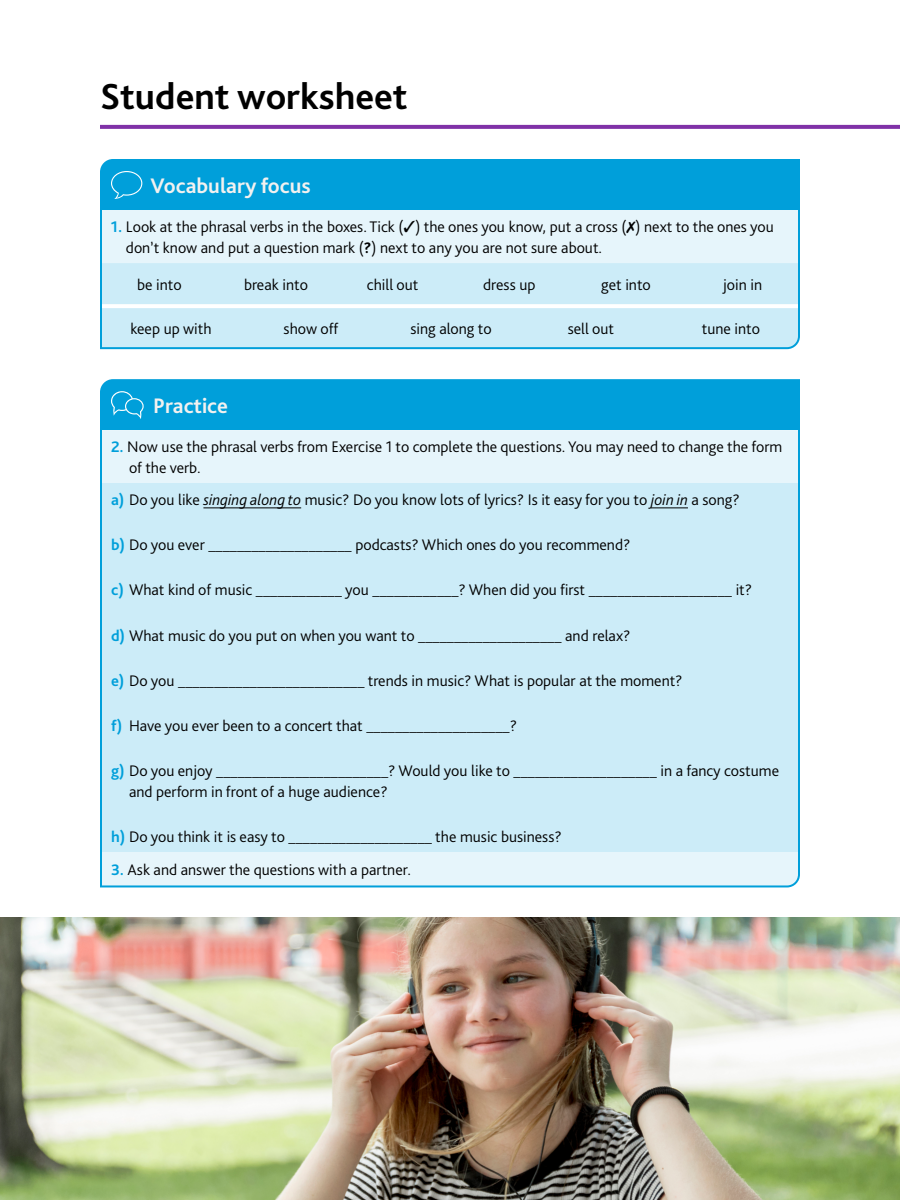
<style>
.page{position:relative;width:900px;height:1200px;background:#fff}
.page>*{position:absolute;margin:0;border:0;box-sizing:border-box;transform-origin:0 0}
.Headings{font:700 38px "Bliss Pro";color:#000}
.t1{font:700 22px "Bliss Pro";color:#f2f1f0}
.t2{font:300 16px/21px "Bliss Pro";color:#000}
.s1{font-weight:700;color:#009fda}
.s2{font-weight:700}
.s3{font-style:italic}
</style>
<div class="page">
<svg style="left:100px;top:125px;width:800px;height:4px;background:#8337a9"></svg>
<svg style="left:100px;top:159px;width:700px;height:191px;background:#9bd9f0"></svg>
<svg style="left:100px;top:379px;width:700px;height:509px;background:#bae5f5"></svg>
<img style="left:0;top:917px;width:900px;height:283px">
<h1 class="Headings" style="left:100px;top:73px;width:309px">Student worksheet</h1>
<p class="t1" style="left:151px;top:172px;width:162px">Vocabulary focus</p>
<p class="t2" style="left:126px;top:216px;width:650px;text-indent:-15px"><span class="s1">1.</span> Look at the phrasal verbs in the boxes. Tick (✓) the ones you know, put a cross (✗) next to the ones you don’t know and put a question mark (<span class="s2">?</span>) next to any you are not sure about.</p>
<p class="t2" style="left:137px;top:274px;width:46px">be into</p>
<p class="t2" style="left:244px;top:274px;width:65px">break into</p>
<p class="t2" style="left:367px;top:274px;width:53px">chill out</p>
<p class="t2" style="left:483px;top:274px;width:54px">dress up</p>
<p class="t2" style="left:601px;top:274px;width:51px">get into</p>
<p class="t2" style="left:723px;top:274px;width:41px">join in</p>
<p class="t2" style="left:130px;top:318px;width:83px">keep up with</p>
<p class="t2" style="left:284px;top:318px;width:56px">show off</p>
<p class="t2" style="left:410px;top:318px;width:83px">sing along to</p>
<p class="t2" style="left:568px;top:318px;width:48px">sell out</p>
<p class="t2" style="left:702px;top:318px;width:60px">tune into</p>
<p class="t1" style="left:153px;top:392px;width:76px">Practice</p>
<p class="t2" style="left:129px;top:436px;width:655px;text-indent:-18px"><span class="s1">2.</span> Now use the phrasal verbs from Exercise 1 to complete the questions. You may need to change the form of the verb.</p>
<p class="t2" style="left:111px;top:489px;width:630px"><span class="s1">a)</span> Do you like <span class="s3">singing along to</span> music? Do you know lots of lyrics? Is it easy for you to <span class="s3">join in</span> a song?</p>
<p class="t2" style="left:111px;top:534px;width:521px"><span class="s1">b)</span> Do you ever ____________________ podcasts? Which ones do you recommend?</p>
<p class="t2" style="left:111px;top:579px;width:643px"><span class="s1">c)</span> What kind of music ____________ you ____________? When did you first ____________________ it?</p>
<p class="t2" style="left:111px;top:624px;width:521px"><span class="s1">d)</span> What music do you put on when you want to ____________________ and relax?</p>
<p class="t2" style="left:111px;top:669px;width:573px"><span class="s1">e)</span> Do you __________________________ trends in music? What is popular at the moment?</p>
<p class="t2" style="left:111px;top:714px;width:408px"><span class="s1">f)</span> Have you ever been to a concert that ____________________?</p>
<p class="t2" style="left:129px;top:759px;width:652px;text-indent:-18px"><span class="s1">g)</span> Do you enjoy ________________________? Would you like to ____________________ in a fancy costume and perform in front of a huge audience?</p>
<p class="t2" style="left:111px;top:825px;width:452px"><span class="s1">h)</span> Do you think it is easy to ____________________ the music business?</p>
<p class="t2" style="left:111px;top:859px;width:301px"><span class="s1">3.</span> Ask and answer the questions with a partner.</p>
</div>
